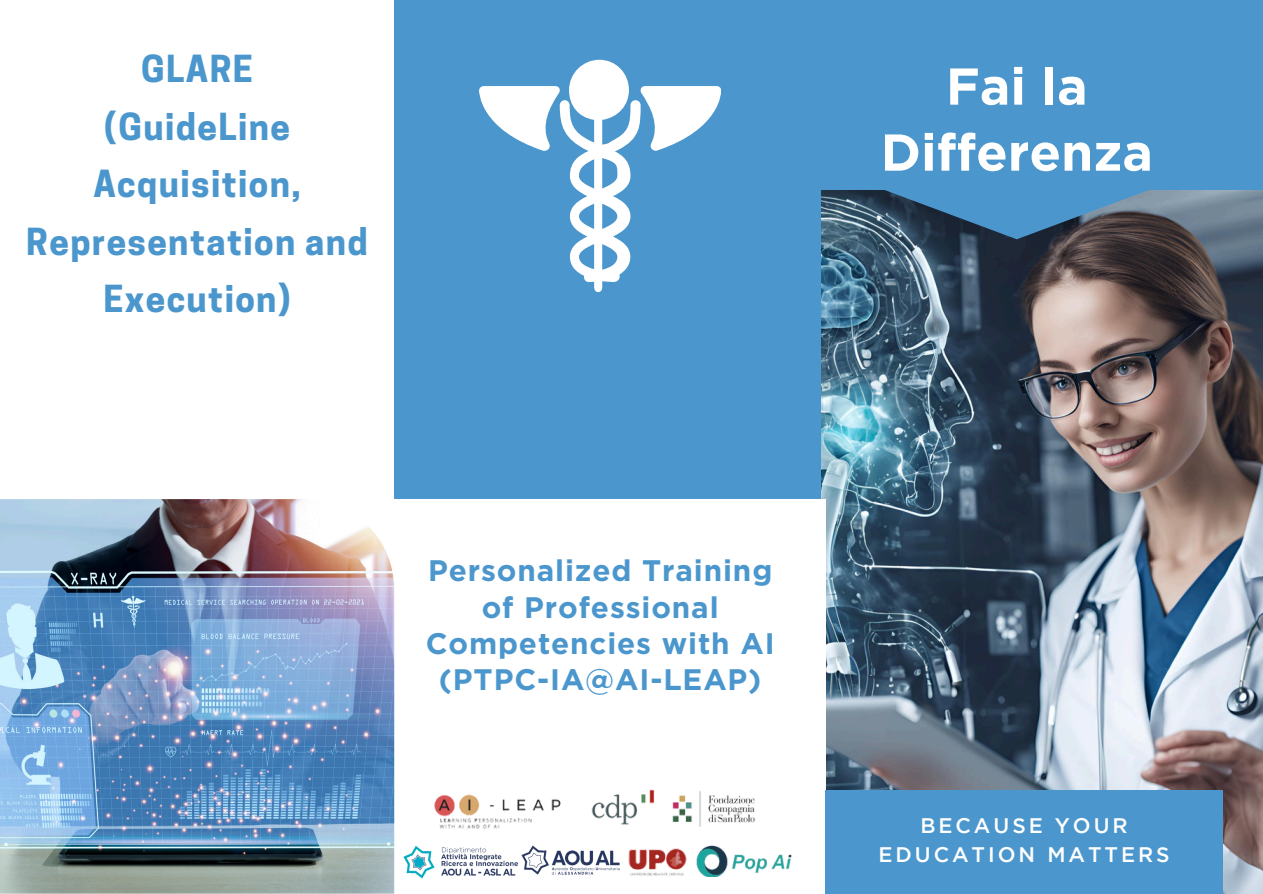
<style>
.page{position:relative;width:1263px;height:894px;background:#fff}
.page>*{position:absolute;margin:0;border:0;box-sizing:border-box;transform-origin:0 0}
.t1{font:700 51.75px/66px "Gotham";color:#fff;text-align:center}
.t2{font:700 34.95px/57.3px "Cooper Hewitt";letter-spacing:.04em;color:#4b97cd;text-align:center}
.t3{font:700 29.7px/36.3px "Gotham";letter-spacing:.03em;color:#4b97cd;text-align:center}
.t4{font:500 21px/29.2px "Gotham";letter-spacing:.14em;color:#fff;text-align:center}
</style>
<div class="page">
<div style="left:0;top:0;width:1263px;height:893px;background:#4b97cd"></div>
<div style="left:0;top:0;width:394px;height:893px;background:#fff"></div>
<img style="left:822px;top:190px;width:441px;height:703px">
<div style="left:345px;top:499px;width:481px;height:393px;background:#fff"></div>
<div style="left:826px;top:790px;width:397px;height:103px;background:#4b97cd"></div>
<svg style="left:858px;top:190px;width:317px;height:49px"></svg>
<svg style="left:479px;top:60px;width:242px;height:232px"></svg>
<img style="left:0;top:499px;width:394px;height:394px">
<img style="left:434px;top:794px;width:127px;height:35px">
<img style="left:592px;top:789px;width:63px;height:36px">
<img style="left:628px;top:848px;width:58px;height:28px">
<img style="left:686px;top:845px;width:106px;height:31px">
<img style="left:672px;top:791px;width:83px;height:34px">
<img style="left:403px;top:846px;width:115px;height:33px">
<img style="left:521px;top:845px;width:99px;height:30px">
<h1 class="t2" style="left:26px;top:45px;width:343px">GLARE<br>(GuideLine<br>Acquisition,<br>Representation and<br>Execution)</h1>
<h2 class="t3" style="left:426px;top:551px;width:350px">Personalized Training of Professional<br>Competencies with AI (PTPC-IA@AI-LEAP)</h2>
<p class="t1" style="left:881px;top:52px;width:274px">Fai la<br>Differenza</p>
<p class="t4" style="left:878px;top:812px;width:293px">BECAUSE YOUR<br>EDUCATION MATTERS</p>
</div>
